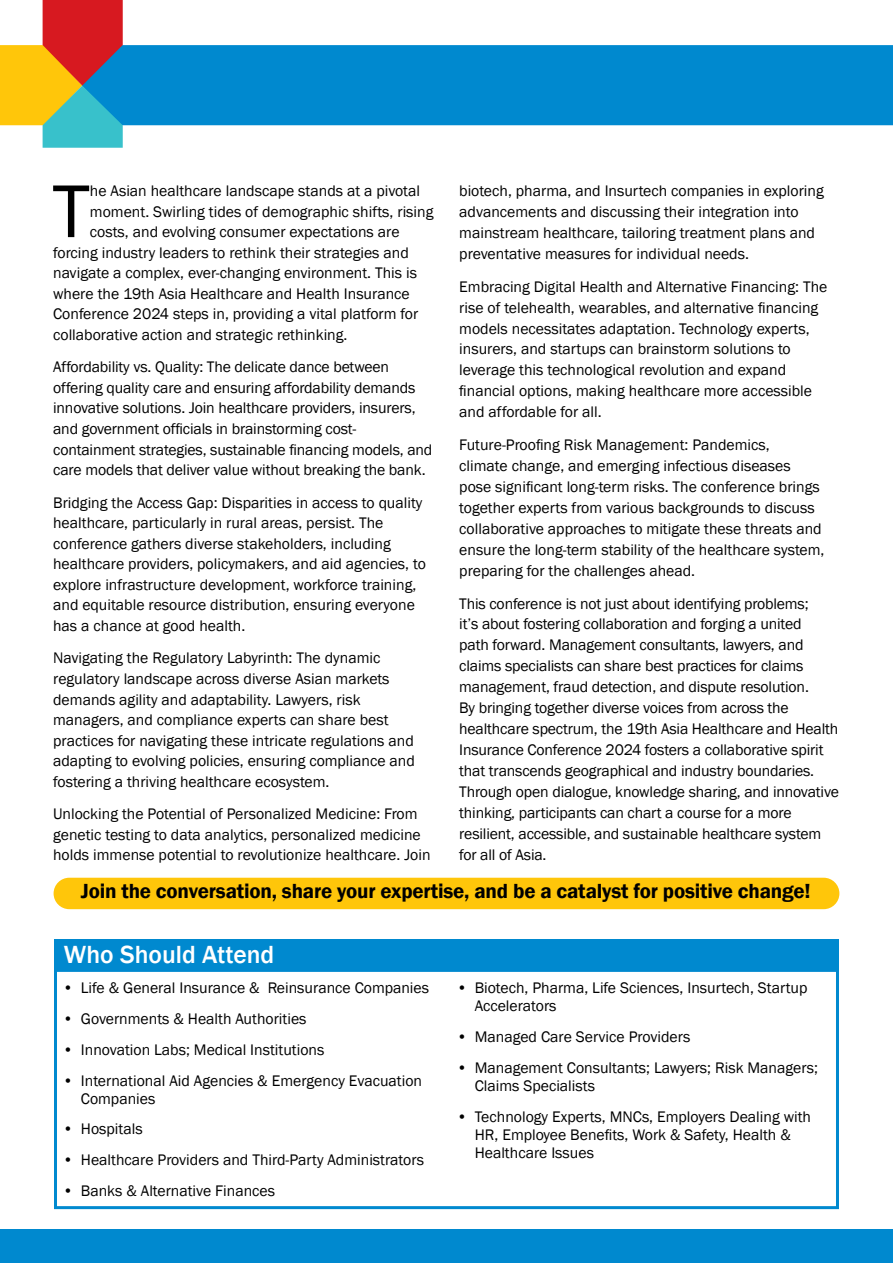
<style>
.page{position:relative;width:893px;height:1263px;background:#fff}
.page>*{position:absolute;margin:0;border:0;box-sizing:border-box;transform-origin:0 0}
.t1{font:77.4px "Franklin Gothic";color:#000}
.t2{font:500 25.5px "Franklin Gothic";color:#fff}
.t3{font:600 21px "Franklin Gothic";letter-spacing:-.01em;color:#000}
.t4{font:15.75px/21px "Franklin Gothic";color:#000}
</style>
<div class="page">
<div style="left:123px;top:45px;width:770px;height:80px;background:#0089cf"></div>
<svg style="left:0;top:0;width:123px;height:148px"></svg>
<div style="left:0;top:1229px;width:893px;height:34px;background:#0089cf"></div>
<div style="left:54px;top:939px;width:785px;height:31px;background:#0089cf"></div>
<div style="left:54px;top:969px;width:785px;height:240px;border:3px solid #0089cf"></div>
<div style="left:54px;top:878px;width:785px;height:31px;background:#ffc60a;border-radius:16px"></div>
<h1 class="t1" style="left:52px;top:163px;width:39px">T</h1>
<p class="t4" style="left:90px;top:181px;width:332px">he Asian healthcare landscape stands at a pivotal</p>
<p class="t4" style="left:459px;top:181px;width:366px">biotech, pharma, and Insurtech companies in exploring advancements and discussing their integration into mainstream healthcare, tailoring treatment plans and preventative measures for individual needs.</p>
<p class="t4" style="left:459px;top:276px;width:370px">Embracing Digital Health and Alternative Financing: The rise of telehealth, wearables, and alternative financing models necessitates adaptation. Technology experts, insurers, and startups can brainstorm solutions to leverage this technological revolution and expand financial options, making healthcare more accessible and affordable for all.</p>
<p class="t4" style="left:459px;top:435px;width:367px">Future-Proofing Risk Management: Pandemics,<br>climate change, and emerging infectious diseases pose significant long-term risks. The conference brings together experts from various backgrounds to discuss collaborative approaches to mitigate these threats and ensure the long-term stability of the healthcare system, preparing for the challenges ahead.</p>
<p class="t4" style="left:459px;top:593px;width:381px">This conference is not just about identifying problems;<br>it’s about fostering collaboration and forging a united<br>path forward. Management consultants, lawyers, and claims specialists can share best practices for claims management, fraud detection, and dispute resolution.<br>By bringing together diverse voices from across the healthcare spectrum, the 19th Asia Healthcare and Health Insurance Conference 2024 fosters a collaborative spirit that transcends geographical and industry boundaries.<br>Through open dialogue, knowledge sharing, and innovative thinking, participants can chart a course for a more resilient, accessible, and sustainable healthcare system for all of Asia.</p>
<h3 class="t3" style="left:81px;top:878px;width:731px">Join the conversation, share your expertise, and be a catalyst for positive change!</h3>
<p class="t4" style="left:90px;top:201px;width:345px">moment. Swirling tides of demographic shifts, rising</p>
<p class="t4" style="left:90px;top:222px;width:311px">costs, and evolving consumer expectations are</p>
<p class="t4" style="left:53px;top:242px;width:357px">forcing industry leaders to rethink their strategies and</p>
<p class="t4" style="left:53px;top:263px;width:365px">navigate a complex, ever-changing environment. This is</p>
<p class="t4" style="left:53px;top:283px;width:358px">where the 19th Asia Healthcare and Health Insurance</p>
<p class="t4" style="left:53px;top:304px;width:367px">Conference 2024 steps in, providing a vital platform for</p>
<p class="t4" style="left:53px;top:324px;width:296px">collaborative action and strategic rethinking.</p>
<p class="t4" style="left:53px;top:357px;width:381px;line-height:20.5px">Affordability vs. Quality: The delicate dance between offering quality care and ensuring affordability demands innovative solutions. Join healthcare providers, insurers, and government officials in brainstorming cost&shy;containment strategies, sustainable financing models, and care models that deliver value without breaking the bank.</p>
<p class="t4" style="left:53px;top:492px;width:374px;line-height:20.5px">Bridging the Access Gap: Disparities in access to quality healthcare, particularly in rural areas, persist. The conference gathers diverse stakeholders, including healthcare providers, policymakers, and aid agencies, to explore infrastructure development, workforce training, and equitable resource distribution, ensuring everyone has a chance at good health.</p>
<p class="t4" style="left:53px;top:648px;width:363px;line-height:20.5px">Navigating the Regulatory Labyrinth: The dynamic regulatory landscape across diverse Asian markets demands agility and adaptability. Lawyers, risk managers, and compliance experts can share best practices for navigating these intricate regulations and adapting to evolving policies, ensuring compliance and fostering a thriving healthcare ecosystem.</p>
<p class="t4" style="left:53px;top:804px;width:379px;line-height:20.5px">Unlocking the Potential of Personalized Medicine: From genetic testing to data analytics, personalized medicine holds immense potential to revolutionize healthcare. Join</p>
<h2 class="t2" style="left:64px;top:939px;width:212px">Who Should Attend</h2>
<p class="t4" style="left:63px;top:978px;width:368px">• Life &amp; General Insurance &amp; Reinsurance Companies</p>
<p class="t4" style="left:63px;top:1008px;width:245px">• Governments &amp; Health Authorities</p>
<p class="t4" style="left:63px;top:1039px;width:263px">• Innovation Labs; Medical Institutions</p>
<p class="t4" style="left:81px;top:1071px;width:343px;line-height:18px;text-indent:-18px">• International Aid Agencies &amp; Emergency Evacuation<br>Companies</p>
<p class="t4" style="left:63px;top:1119px;width:81px">• Hospitals</p>
<p class="t4" style="left:63px;top:1149px;width:363px">• Healthcare Providers and Third-Party Administrators</p>
<p class="t4" style="left:63px;top:1180px;width:214px">• Banks &amp; Alternative Finances</p>
<p class="t4" style="left:475px;top:979px;width:334px;line-height:18px;text-indent:-18px">• Biotech, Pharma, Life Sciences, Insurtech, Startup<br>Accelerators</p>
<p class="t4" style="left:457px;top:1026px;width:235px">• Managed Care Service Providers</p>
<p class="t4" style="left:475px;top:1059px;width:345px;line-height:18px;text-indent:-18px">• Management Consultants; Lawyers; Risk Managers;<br>Claims Specialists</p>
<p class="t4" style="left:475px;top:1107px;width:338px;line-height:18px;text-indent:-18px">• Technology Experts, MNCs, Employers Dealing with<br>HR, Employee Benefits, Work &amp; Safety, Health &amp;<br>Healthcare Issues</p>
</div>
